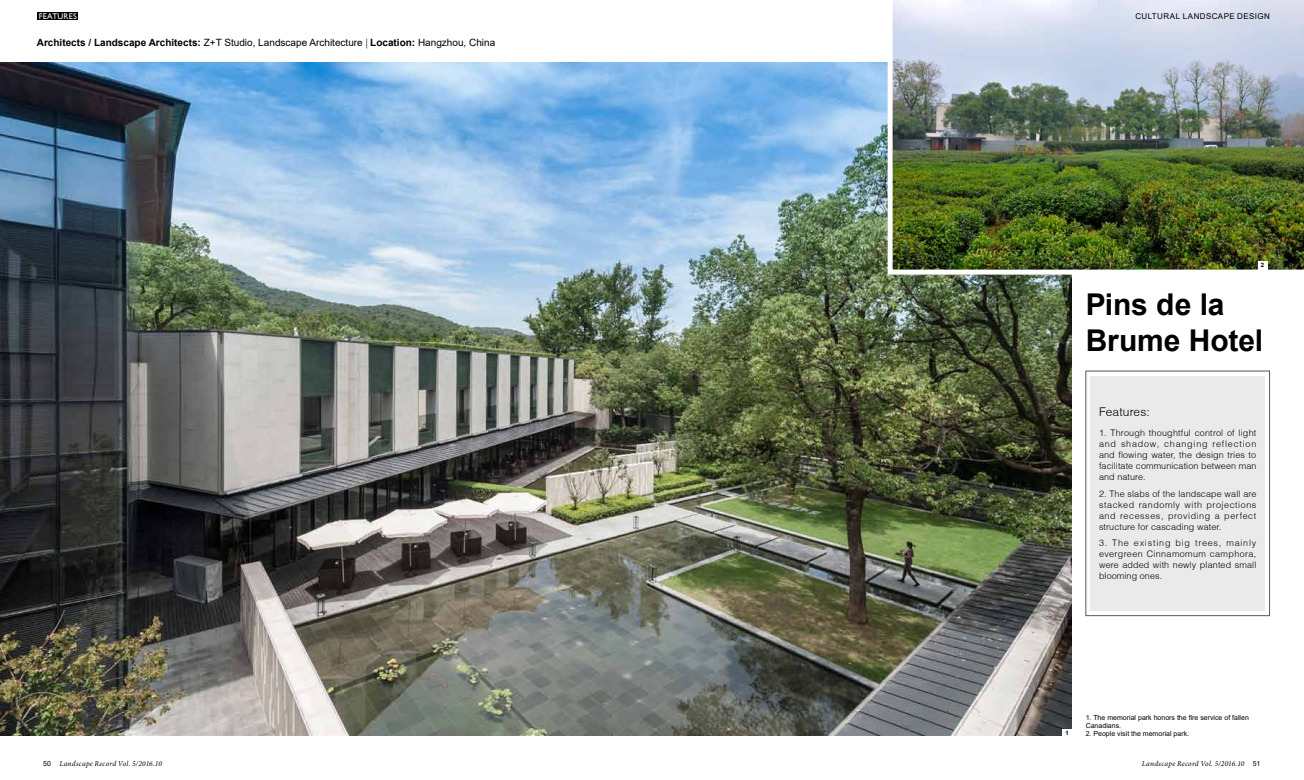
<style>
.page{position:relative;width:1304px;height:780px;background:#fff}
.page>*{position:absolute;margin:0;border:0;box-sizing:border-box;transform-origin:0 0}
.t1{font:700 30px/36px "Arial";letter-spacing:-.005em;color:#000}
.t2{font:300 12px "Helvetica";letter-spacing:.01em;color:#000}
.t3{font:10px "Arial";color:#000}
.t4{font:300 9px/11px "Helvetica";letter-spacing:.01em;color:#000;text-align:justify}
.t5{font:8.2px "Gill Sans";letter-spacing:.025em;color:#fff}
.t6{font:8px "Arial";letter-spacing:.055em;color:#000}
.t7{font:italic 7.5px "Minion Pro";letter-spacing:.035em;color:#000}
.t8{font:7px/8.4px "Arial";color:#000}
.t9{font:700 6px "Arial";color:#000}
.s1{font-weight:700}
.s2{font-family:"Adobe Song Std";font-weight:300}
.s3{font-family:"Arial";font-style:normal;font-size:7px}
</style>
<div class="page">
<img style="left:0;top:62px;width:1071px;height:673px">
<img style="left:888px;top:0;width:416px;height:274px">
<div style="left:1062px;top:728px;width:9px;height:9px;background:#fff"></div>
<div style="left:1258px;top:261px;width:9px;height:9px;background:#fff"></div>
<div style="left:1090px;top:376px;width:175px;height:234px;background:#eaeaea"></div>
<div style="left:38px;top:13px;width:40px;height:7px;background:#000"></div>
<p class="t5" style="left:39px;top:12px;width:40px">FEATURES</p>
<p class="t6" style="left:1135px;top:10px;width:72px">Cultural landsca</p>
<p class="t6" style="left:1224px;top:10px;width:48px">pe design</p>
<p class="t3" style="left:37px;top:36px;width:460px"><span class="s1">Architects / Landscape Architects:</span> Z+T Studio, Landscape Architecture <span class="s2">|</span> <span class="s1">Location:</span> Hangzhou, China</p>
<p class="t9" style="left:1261px;top:261px;width:5px">2</p>
<h1 class="t1" style="left:1086px;top:287px;width:179px">Pins de la<br>Brume Hotel</h1>
<h2 class="t2" style="left:1099px;top:404px;width:52px">Features:</h2>
<p class="t4" style="left:1099px;top:427px;width:159px">1. Through thoughtful control of light and shadow, changing reflection and flowing water, the design tries to facilitate communication between man and nature.</p>
<p class="t4" style="left:1099px;top:488px;width:159px">2. The slabs of the landscape wall are stacked randomly with projections and recesses, providing a perfect structure for cascading water.</p>
<p class="t4" style="left:1099px;top:537px;width:159px">3. The existing big trees, mainly evergreen Cinnamomum camphora, were added with newly planted small blooming ones.</p>
<p class="t8" style="left:1086px;top:713px;width:165px">1. The memorial park honors the fire service of fallen<br>Canadians.</p>
<p class="t9" style="left:1065px;top:728px;width:5px">1</p>
<p class="t8" style="left:1086px;top:729px;width:105px">2. People visit the memorial park.</p>
<p class="t7" style="left:43px;top:758px;width:120px"><span class="s3">50</span> Landscape Record Vol. 5/2016.10</p>
<p class="t7" style="left:1142px;top:758px;width:120px">Landscape Record Vol. 5/2016.10 <span class="s3">51</span></p>
</div>
